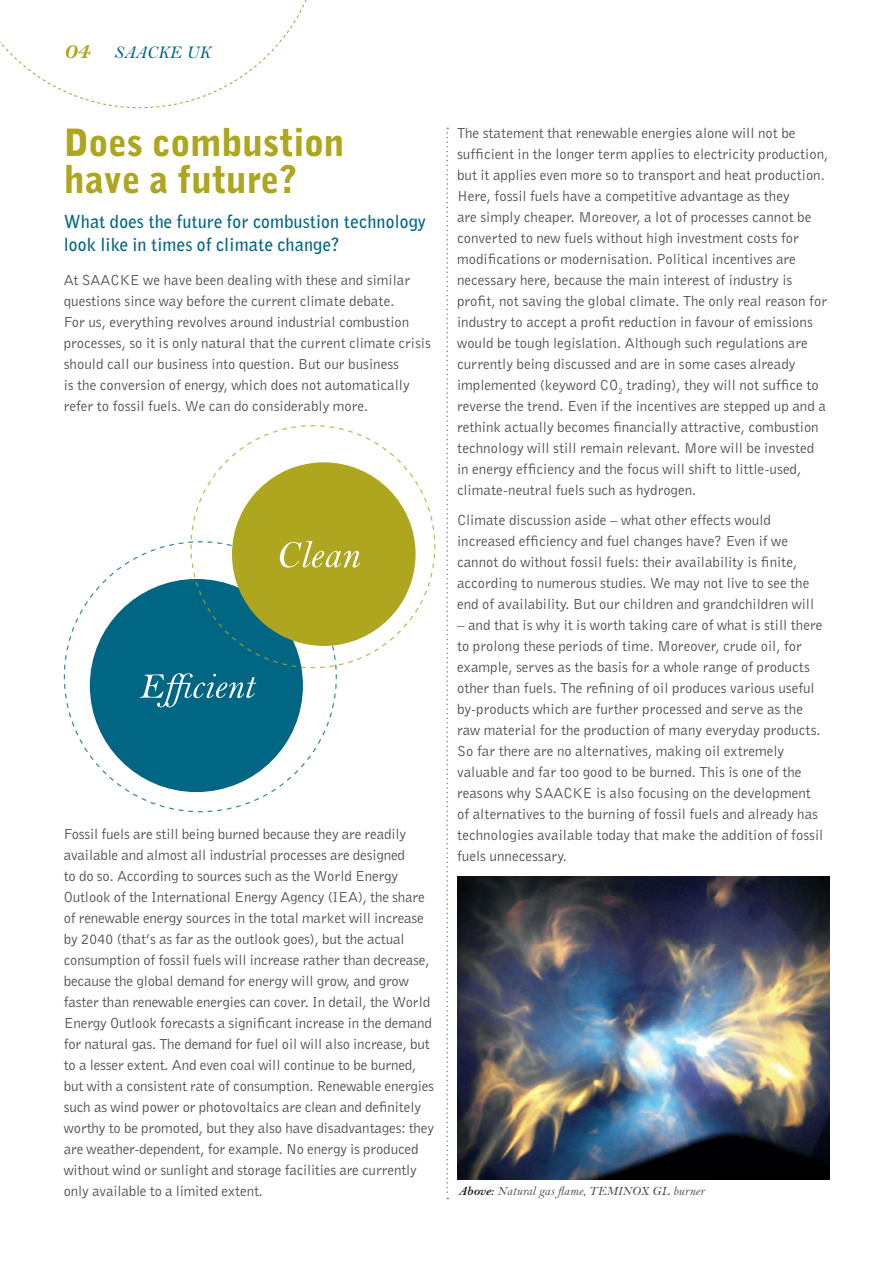
<style>
.page{position:relative;width:893px;height:1263px;background:#fff}
.page>*{position:absolute;margin:0;border:0;box-sizing:border-box;transform-origin:0 0}
.t1{font:900 37.5px/37.5px "Bell Gothic";color:#ada61e}
.t2{font:700 18px/22.5px "Bell Gothic";letter-spacing:.01em;color:#006683}
.t3{font:italic 18px "Bell MT Std";color:#006683}
.t4{font:15px/21px "Bell Gothic";color:#4b4c4d}
.t5{font:italic 12.75px "Bell MT Std";color:#4b4c4d}
.s1{font-weight:700;font-size:24px;color:#ada61e}
.s2{font-weight:700;color:#231f20}
</style>
<div class="page">
<svg style="left:0;top:0;width:307px;height:108px"></svg>
<svg style="left:446px;top:128px;width:2px;height:1071px"></svg>
<svg style="left:63px;top:541px;width:274px;height:272px"></svg>
<svg style="left:190px;top:425px;width:246px;height:244px"></svg>
<img style="left:457px;top:877px;width:372px;height:302px">
<p class="t3" style="left:64px;top:43px;width:148px"><span class="s1">04</span> SAACKE UK</p>
<p class="t1" style="left:64px;top:124px;width:282px">Does combustion have a future?</p>
<p class="t2" style="left:64px;top:211px;width:364px">What does the future for combustion technology look like in times of climate change?</p>
<p class="t4" style="left:64px;top:269px;width:369px">At SAACKE we have been dealing with these and similar questions since way before the current climate debate.<br>For us, everything revolves around industrial combustion processes, so it is only natural that the current climate crisis should call our business into question. But our business<br>is the conversion of energy, which does not automatically refer to fossil fuels. We can do considerably more.</p>
<p class="t4" style="left:64px;top:823px;width:372px">Fossil fuels are still being burned because they are readily available and almost all industrial processes are designed<br>to do so. According to sources such as the World Energy Outlook of the International Energy Agency (IEA), the share of renewable energy sources in the total market will increase by 2040 (that’s as far as the outlook goes), but the actual consumption of fossil fuels will increase rather than decrease, because the global demand for energy will grow, and grow faster than renewable energies can cover. In detail, the World Energy Outlook forecasts a significant increase in the demand for natural gas. The demand for fuel oil will also increase, but to a lesser extent. And even coal will continue to be burned, but with a consistent rate of consumption. Renewable energies such as wind power or photovoltaics are clean and definitely worthy to be promoted, but they also have disadvantages: they are weather-dependent, for example. No energy is produced without wind or sunlight and storage facilities are currently only available to a limited extent.</p>
<p class="t4" style="left:457px;top:122px;width:373px">The statement that renewable energies alone will not be sufficient in the longer term applies to electricity production, but it applies even more so to transport and heat production.<br>Here, fossil fuels have a competitive advantage as they<br>are simply cheaper. Moreover, a lot of processes cannot be converted to new fuels without high investment costs for modifications or modernisation. Political incentives are necessary here, because the main interest of industry is profit, not saving the global climate. The only real reason for industry to accept a profit reduction in favour of emissions would be tough legislation. Although such regulations are currently being discussed and are in some cases already implemented (keyword CO<sub>2</sub> trading), they will not suffice to reverse the trend. Even if the incentives are stepped up and a rethink actually becomes financially attractive, combustion technology will still remain relevant. More will be invested in energy efficiency and the focus will shift to little-used, climate-neutral fuels such as hydrogen.</p>
<p class="t4" style="left:457px;top:509px;width:359px">Climate discussion aside – what other effects would increased efficiency and fuel changes have? Even if we cannot do without fossil fuels: their availability is finite, according to numerous studies. We may not live to see the end of availability. But our children and grandchildren will</p>
<p class="t4" style="left:457px;top:614px;width:368px">– and that is why it is worth taking care of what is still there to prolong these periods of time. Moreover, crude oil, for example, serves as the basis for a whole range of products other than fuels. The refining of oil produces various useful by-products which are further processed and serve as the raw material for the production of many everyday products.<br>So far there are no alternatives, making oil extremely valuable and far too good to be burned. This is one of the reasons why SAACKE is also focusing on the development of alternatives to the burning of fossil fuels and already has technologies available today that make the addition of fossil fuels unnecessary.</p>
<p class="t5" style="left:459px;top:1184px;width:248px"><span class="s2">Above:</span> Natural gas flame, TEMINOX GL burner</p>
</div>
